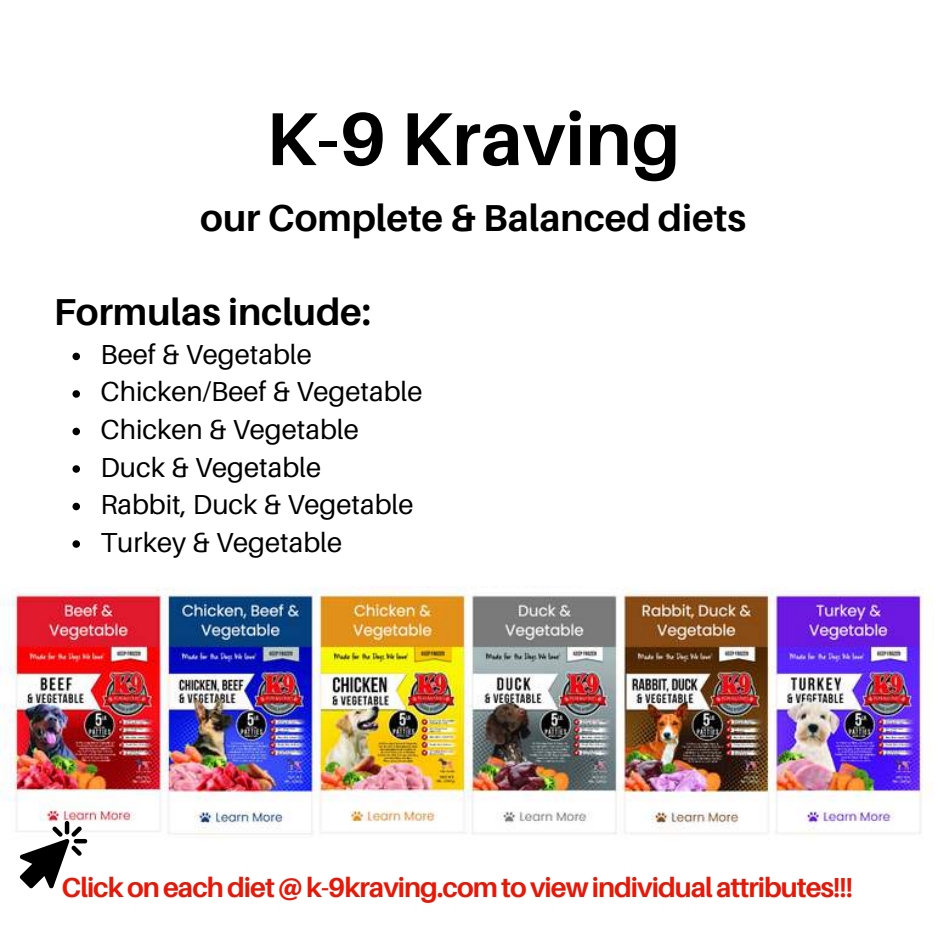
<style>
.page{position:relative;width:938px;height:938px;background:#fff}
.page>*{position:absolute;margin:0;border:0;box-sizing:border-box;transform-origin:0 0}
.t1{font:700 75px "Aileron";color:#000}
.t2{font:700 37.5px "Aileron";color:#000}
.t3{font:27.5px/37.5px "Aileron";color:#000}
.t4{font:700 27.5px "Aileron";letter-spacing:-.035em;color:#e71808}
</style>
<div class="page">
<svg style="left:72px;top:352px;width:8px;height:8px"></svg>
<svg style="left:72px;top:390px;width:8px;height:8px"></svg>
<svg style="left:72px;top:428px;width:8px;height:7px"></svg>
<svg style="left:72px;top:465px;width:8px;height:7px"></svg>
<svg style="left:72px;top:502px;width:8px;height:8px"></svg>
<svg style="left:72px;top:540px;width:8px;height:8px"></svg>
<img style="left:0;top:586px;width:930px;height:256px">
<svg style="left:20px;top:821px;width:67px;height:67px"></svg>
<h1 class="t1" style="left:266px;top:97px;width:416px">K-9 Kraving</h1>
<h2 class="t2" style="left:200px;top:197px;width:547px">our Complete &amp; Balanced diets</h2>
<h2 class="t2" style="left:54px;top:290px;width:319px">Formulas include:</h2>
<p class="t3" style="left:100px;top:336px;width:323px">Beef &amp; Vegetable<br>Chicken/Beef &amp; Vegetable<br>Chicken &amp; Vegetable<br>Duck &amp; Vegetable<br>Rabbit, Duck &amp; Vegetable<br>Turkey &amp; Vegetable</p>
<p class="t4" style="left:62px;top:871px;width:792px">Click on each diet @ k-9kraving.com to view individual attributes!!!</p>
</div>
